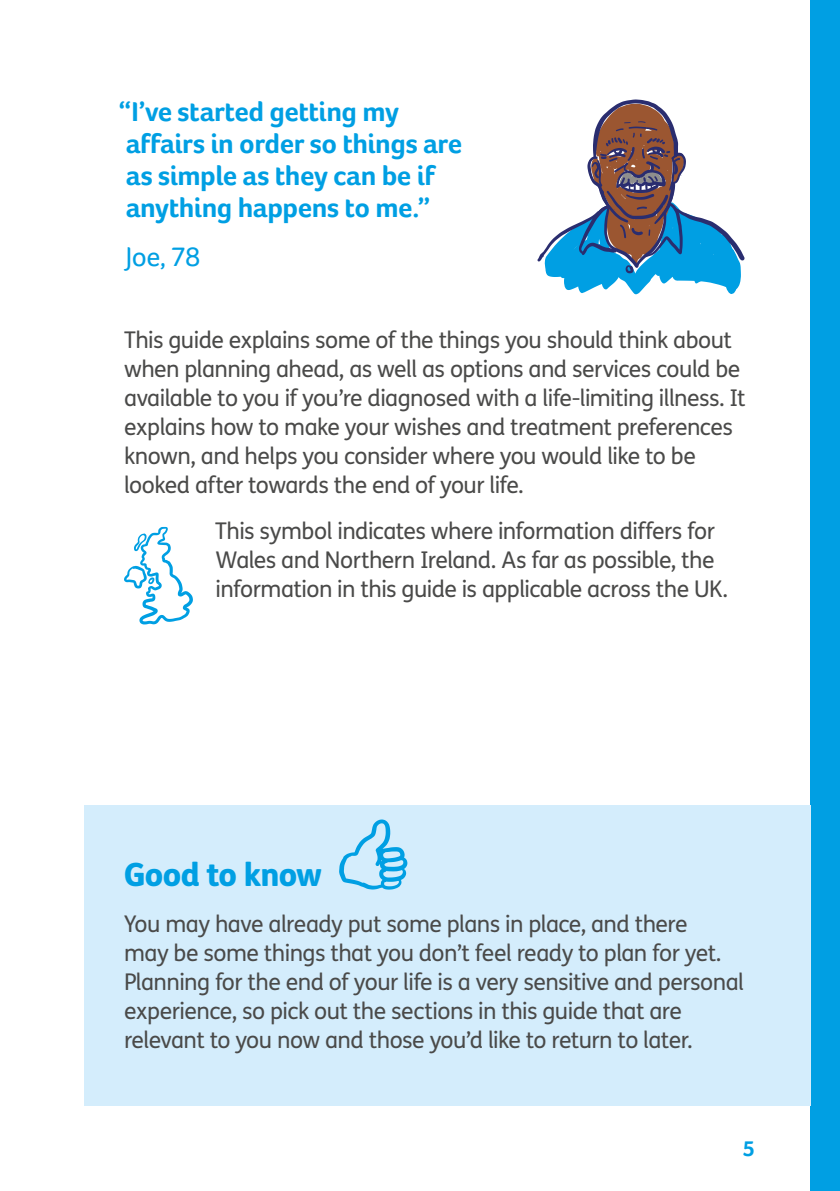
<style>
.page{position:relative;width:840px;height:1191px;background:#fff}
.page>*{position:absolute;margin:0;border:0;box-sizing:border-box;transform-origin:0 0}
.t1{font:800 32px "FS Me";letter-spacing:-.025em;color:#009fe3}
.t2{font:700 28px/32px "Foco Age UK";letter-spacing:-.015em;color:#009fe3}
.t3{font:28px "Foco Age UK";color:#009fe3}
.t4{font:23px/29px "FS Me";letter-spacing:-.025em;color:#4a4a49}
.t5{font:700 22px "Foco Age UK";color:#009fe3}
</style>
<div class="page">
<div style="left:810px;top:0;width:29px;height:1191px;background:#009fe3"></div>
<div style="left:84px;top:805px;width:726px;height:301px;background:#d4edfc"></div>
<svg style="left:124px;top:527px;width:69px;height:97px"></svg>
<svg style="left:339px;top:819px;width:68px;height:70px"></svg>
<svg style="left:537px;top:99px;width:207px;height:195px"></svg>
<p class="t2" style="left:118px;top:96px;width:345px">“I’ve started getting my affairs in order so things are as simple as they can be if anything happens to me.”</p>
<p class="t3" style="left:125px;top:241px;width:77px">Joe, 78</p>
<p class="t4" style="left:124px;top:326px;width:622px">This guide explains some of the things you should think about when planning ahead, as well as options and services could be available to you if you’re diagnosed with a life-limiting illness. It explains how to make your wishes and treatment preferences known, and helps you consider where you would like to be looked after towards the end of your life.</p>
<p class="t4" style="left:215px;top:517px;width:514px">This symbol indicates where information differs for<br>Wales and Northern Ireland. As far as possible, the information in this guide is applicable across the UK.</p>
<h1 class="t1" style="left:124px;top:854px;width:199px">Good to know</h1>
<p class="t4" style="left:124px;top:910px;width:621px">You may have already put some plans in place, and there<br>may be some things that you don’t feel ready to plan for yet.<br>Planning for the end of your life is a very sensitive and personal experience, so pick out the sections in this guide that are relevant to you now and those you’d like to return to later.</p>
<p class="t5" style="left:742px;top:1135px;width:14px">5</p>
</div>
